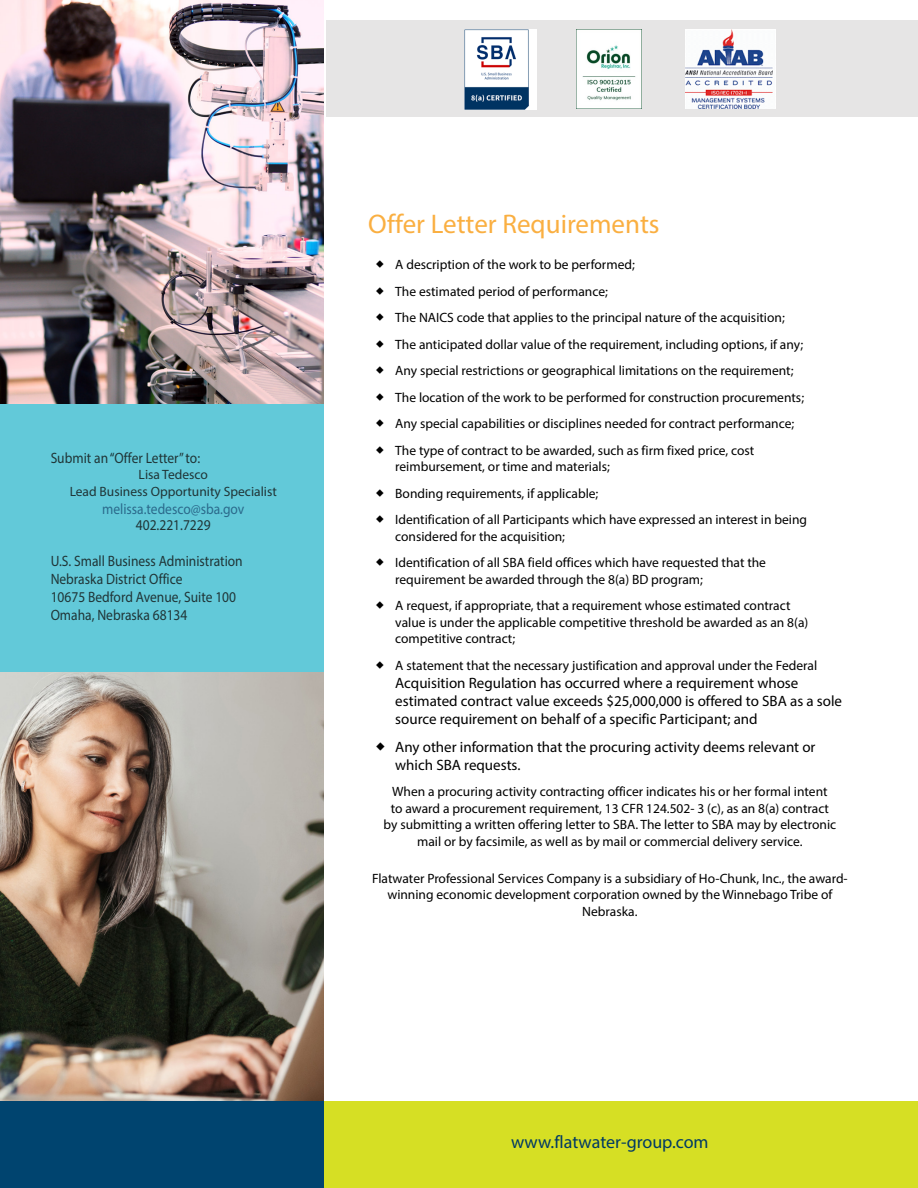
<style>
.page{position:relative;width:918px;height:1188px;background:#fff}
.page>*{position:absolute;margin:0;border:0;box-sizing:border-box;transform-origin:0 0}
.t1{font:27px "Myriad Pro";color:#faaf41}
.t2{font:18px "Myriad Pro";color:#003964}
.t3{font:15px/18px "Myriad Pro";color:#000}
.t4{font:15px/18px "Myriad Pro";color:#0c0806;scale:.9 1}
.t5{font:15px "Myriad Pro";color:#1a4d74;scale:.9 1}
.Body_Space_Before{font:13.5px/16.5px "Myriad Pro";color:#000}
.t6{font:13.5px/16.5px "Myriad Pro";color:#0c0806;text-align:center}
.s1{color:#000}
</style>
<div class="page">
<div style="left:0;top:1102px;width:918px;height:86px;background:#d6df24"></div>
<img style="left:0;top:672px;width:324px;height:430px">
<img style="left:0;top:0;width:324px;height:404px">
<div style="left:0;top:1102px;width:324px;height:86px;background:#00446f"></div>
<div style="left:0;top:404px;width:324px;height:268px;background:#62c9d9"></div>
<div style="left:326px;top:21px;width:592px;height:96px;background:#e2e1e1"></div>
<img style="left:576px;top:29px;width:66px;height:79px">
<img style="left:686px;top:29px;width:90px;height:79px">
<img style="left:464px;top:29px;width:73px;height:81px">
<p class="t4" style="left:51px;top:448px;width:168px">Submit an <span class="s1">“</span>Offer Letter” to:</p>
<p class="t6" style="left:70px;top:466px;width:209px">Lisa Tedesco<br>Lead Business Opportunity Specialist</p>
<p class="t5" style="left:102px;top:499px;width:160px">melissa.tedesco@sba.gov</p>
<p class="t4" style="left:136px;top:516px;width:85px">402.221.7229</p>
<p class="t4" style="left:51px;top:552px;width:215px">U.S. Small Business Administration<br>Nebraska District Office<br>10675 Bedford Avenue, Suite 100<br>Omaha, Nebraska 68134</p>
<p class="t1" style="left:368px;top:207px;width:293px">Offer Letter Requirements</p>
<p class="Body_Space_Before" style="left:395px;top:256px;width:241px">A description of the work to be performed;</p>
<p class="Body_Space_Before" style="left:395px;top:283px;width:214px">The estimated period of performance;</p>
<p class="Body_Space_Before" style="left:395px;top:309px;width:391px">The NAICS code that applies to the principal nature of the acquisition;</p>
<p class="Body_Space_Before" style="left:395px;top:336px;width:410px">The anticipated dollar value of the requirement, including options, if any;</p>
<p class="Body_Space_Before" style="left:395px;top:362px;width:400px">Any special restrictions or geographical limitations on the requirement;</p>
<p class="Body_Space_Before" style="left:395px;top:389px;width:410px">The location of the work to be performed for construction procurements;</p>
<p class="Body_Space_Before" style="left:395px;top:415px;width:401px">Any special capabilities or disciplines needed for contract performance;</p>
<p class="Body_Space_Before" style="left:395px;top:442px;width:361px">The type of contract to be awarded, such as firm fixed price, cost reimbursement, or time and materials;</p>
<p class="Body_Space_Before" style="left:395px;top:485px;width:205px">Bonding requirements, if applicable;</p>
<p class="Body_Space_Before" style="left:395px;top:511px;width:413px">Identification of all Participants which have expressed an interest in being considered for the acquisition;</p>
<p class="Body_Space_Before" style="left:395px;top:554px;width:372px">Identification of all SBA field offices which have requested that the requirement be awarded through the 8(a) BD program;</p>
<p class="Body_Space_Before" style="left:395px;top:597px;width:415px">A request, if appropriate, that a requirement whose estimated contract value is under the applicable competitive threshold be awarded as an 8(a) competitive contract;</p>
<p class="Body_Space_Before" style="left:395px;top:657px;width:423px">A statement that the necessary justification and approval under the Federal</p>
<p class="t3" style="left:395px;top:674px;width:448px">Acquisition Regulation has occurred where a requirement whose estimated contract value exceeds $25,000,000 is offered to SBA as a sole source requirement on behalf of a specific Participant; and</p>
<p class="t3" style="left:395px;top:738px;width:422px">Any other information that the procuring activity deems relevant or which SBA requests.</p>
<p class="Body_Space_Before" style="left:384px;top:783px;width:454px;text-align:center">When a procuring activity contracting officer indicates his or her formal intent<br>to award a procurement requirement, 13 CFR 124.502- 3 (c), as an 8(a) contract by submitting a written offering letter to SBA. The letter to SBA may by electronic mail or by facsimile, as well as by mail or commercial delivery service.</p>
<p class="Body_Space_Before" style="left:372px;top:870px;width:477px;text-align:center">Flatwater Professional Services Company is a subsidiary of Ho-Chunk, Inc., the award&shy;winning economic development corporation owned by the Winnebago Tribe of<br>Nebraska.</p>
<p class="t2" style="left:511px;top:1131px;width:199px">www.flatwater-group.com</p>
</div>
